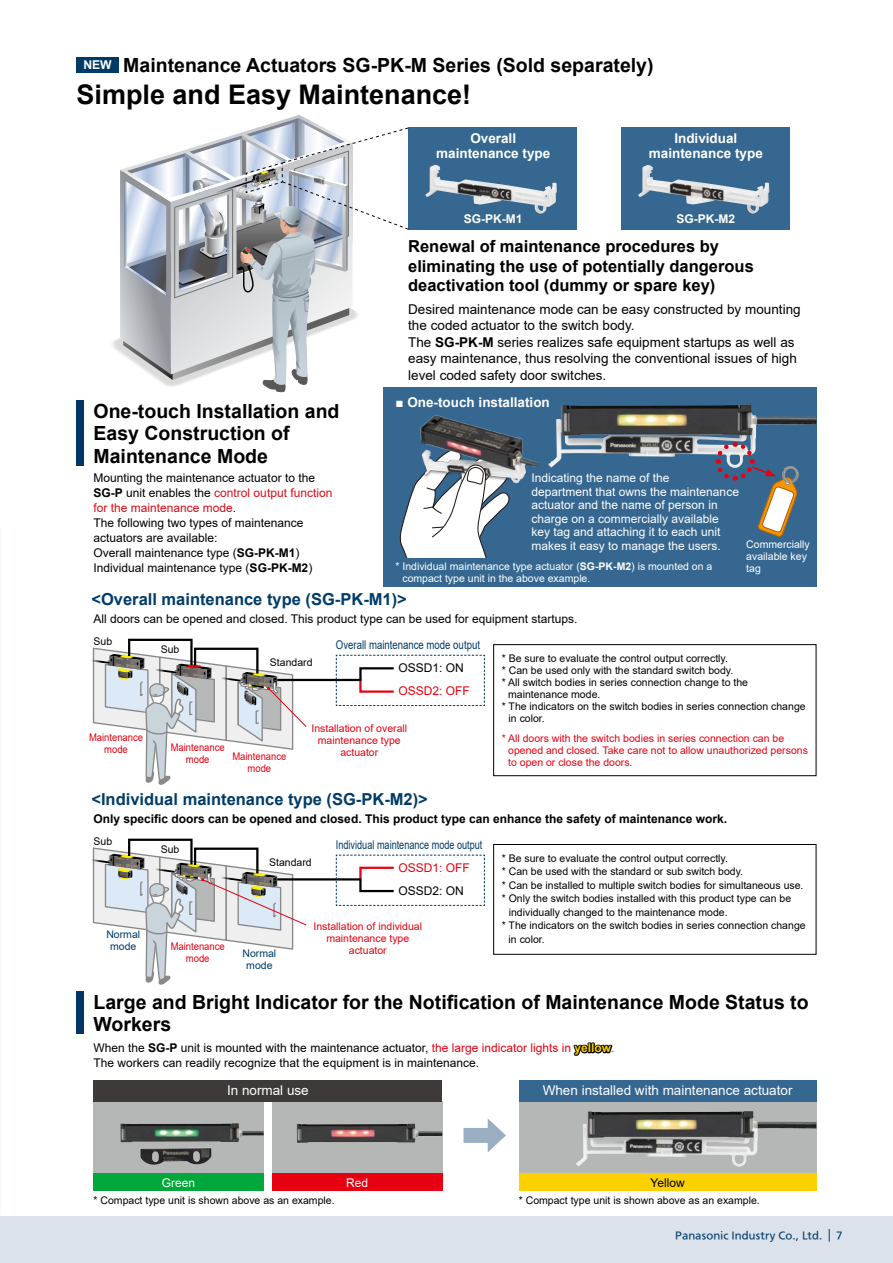
<style>
.page{position:relative;width:893px;height:1263px;background:#fff}
.page>*{position:absolute;margin:0;border:0;box-sizing:border-box;transform-origin:0 0}
.t1{font:700 27px "Arial";color:#000}
.t2{font:700 19.5px/22.5px "Arial";color:#000}
.t3{font:700 16.5px/19.5px "Arial";color:#000}
.t4{font:700 16.5px "Arial";color:#003b68}
.t5{font:13.5px/16.5px "Arial";color:#000}
.t6{font:700 13.5px/15px "Arial";color:#fff;text-align:center}
.t7{font:13.5px "Arial";color:#fff}
.t8{font:700 12.15px "Arial";color:#fff}
.t9{font:12px/15px "Arial";color:#000}
.t10{font:12px/13.5px "Arial";color:#fff}
.t11{font:700 12px "Arial";color:#000}
.t12{font:12px "Arial";color:#003b68;scale:.76 1}
.t13{font:12px "Arial";color:#003b68;scale:.8 1}
.t14{font:12px "Arial";color:#e60012}
.t15{font:700 12px "Arial";color:#fff}
.t16{font:10.5px "Arial";color:#000}
.t17{font:10.5px/12px "Arial";color:#e60012;text-align:center}
.t18{font:10.5px/12px "Arial";color:#fff}
.t19{font:10.5px/12px "Arial";color:#e60012;text-align:center;scale:.9 1}
.t20{font:10.5px/12px "Arial";color:#003b68;text-align:center}
.t21{font:9.75px "PUD Go Dp M";letter-spacing:.015em;color:#003b68}
.s1{font-weight:700}
.s2{color:#d80c18}
.s3{color:#e60012}
</style>
<div class="page">
<div style="left:383px;top:387px;width:433px;height:200px;background:#356790"></div>
<img style="left:561px;top:404px;width:255px;height:55px">
<div style="left:408px;top:128px;width:169px;height:102px;background:#356790"></div>
<div style="left:621px;top:128px;width:168px;height:102px;background:#356790"></div>
<div style="left:77px;top:400px;width:7px;height:66px;background:#003567"></div>
<div style="left:77px;top:991px;width:7px;height:42px;background:#003567"></div>
<div style="left:94px;top:1101px;width:170px;height:77px;background:#b5b6b6"></div>
<div style="left:519px;top:1101px;width:297px;height:77px;background:#b5b6b6"></div>
<div style="left:272px;top:1101px;width:170px;height:77px;background:#b5b6b6"></div>
<div style="left:493px;top:644px;width:323px;height:132px;border:1px solid #000"></div>
<div style="left:493px;top:844px;width:323px;height:111px;border:1px solid #000"></div>
<div style="left:463px;top:1128px;width:32px;height:15px;background:#9aaec2"></div>
<svg style="left:488px;top:1119px;width:18px;height:33px"></svg>
<hr style="left:277px;top:878px;width:84px;height:2px;background:#000">
<hr style="left:277px;top:679px;width:84px;height:2px;background:#000">
<svg style="left:713px;top:440px;width:87px;height:97px"></svg>
<img style="left:297px;top:1124px;width:145px;height:19px">
<img style="left:120px;top:1123px;width:144px;height:42px">
<img style="left:576px;top:1111px;width:240px;height:56px">
<div style="left:519px;top:1080px;width:297px;height:21px;background:#356790"></div>
<div style="left:94px;top:1080px;width:348px;height:21px;background:#3e3a39"></div>
<img style="left:425px;top:165px;width:132px;height:49px">
<svg style="left:92px;top:838px;width:215px;height:147px"></svg>
<svg style="left:92px;top:638px;width:215px;height:147px"></svg>
<svg style="left:112px;top:115px;width:297px;height:278px"></svg>
<img style="left:638px;top:165px;width:131px;height:49px">
<div style="left:94px;top:1174px;width:170px;height:17px;background:#00a73b"></div>
<div style="left:272px;top:1174px;width:170px;height:17px;background:#e60012"></div>
<div style="left:519px;top:1174px;width:297px;height:17px;background:#fdd000"></div>
<img style="left:419px;top:414px;width:142px;height:70px">
<svg style="left:399px;top:447px;width:114px;height:110px"></svg>
<svg style="left:336px;top:654px;width:149px;height:52px"></svg>
<svg style="left:336px;top:854px;width:149px;height:52px"></svg>
<div style="left:77px;top:57px;width:42px;height:16px;background:#003b68"></div>
<div style="left:0;top:1216px;width:893px;height:47px;background:#dce2eb"></div>
<svg style="left:829px;top:1229px;width:1px;height:13px"></svg>
<h2 class="t2" style="left:123px;top:54px;width:532px">Maintenance Actuators SG-PK-M Series (Sold separately)</h2>
<h1 class="t1" style="left:77px;top:75px;width:396px">Simple and Easy Maintenance!</h1>
<p class="t8" style="left:83px;top:57px;width:30px">NEW</p>
<p class="t6" style="left:436px;top:131px;width:116px">Overall maintenance type</p>
<p class="t6" style="left:649px;top:131px;width:116px">Individual maintenance type</p>
<p class="t15" style="left:464px;top:210px;width:60px">SG-PK-M1</p>
<p class="t15" style="left:676px;top:210px;width:60px">SG-PK-M2</p>
<h2 class="t2" style="left:94px;top:400px;width:247px">One-touch Installation and<br>Easy Construction of<br>Maintenance Mode</h2>
<p class="t9" style="left:94px;top:470px;width:240px">Mounting the maintenance actuator to the <span class="s1">SG-P</span> unit enables the <span class="s2">control output function for the maintenance mode</span>.<br>The following two types of maintenance actuators are available:<br>Overall maintenance type (<span class="s1">SG-PK-M1</span>)<br>Individual maintenance type (<span class="s1">SG-PK-M2</span>)</p>
<h3 class="t3" style="left:408px;top:237px;width:347px">Renewal of maintenance procedures by eliminating the use of potentially dangerous deactivation tool (dummy or spare key)</h3>
<p class="t5" style="left:408px;top:300px;width:394px">Desired maintenance mode can be easy constructed by mounting the coded actuator to the switch body.<br>The <span class="s1">SG-PK-M</span> series realizes safe equipment startups as well as easy maintenance, thus resolving the conventional issues of high level coded safety door switches.</p>
<p class="t6" style="left:395px;top:395px;width:156px">■ One-touch installation</p>
<p class="t10" style="left:531px;top:471px;width:209px">Indicating the name of the<br>department that owns the maintenance actuator and the name of person in charge on a commercially available key tag and attaching it to each unit makes it easy to manage the users.</p>
<p class="t18" style="left:746px;top:538px;width:65px">Commercially available key tag</p>
<p class="t18" style="left:402px;top:561px;width:311px;text-indent:-7px">* Individual maintenance type actuator (<span class="s1">SG-PK-M2</span>) is mounted on a compact type unit in the above example.</p>
<h3 class="t4" style="left:91px;top:588px;width:317px">&lt;Overall maintenance type (SG-PK-M1)&gt;</h3>
<p class="t9" style="left:94px;top:611px;width:486px">All doors can be opened and closed. This product type can be used for equipment startups.</p>
<p class="t16" style="left:94px;top:634px;width:20px">Sub</p>
<p class="t19" style="left:89px;top:731px;width:62px">Maintenance mode</p>
<p class="t16" style="left:161px;top:642px;width:20px">Sub</p>
<p class="t16" style="left:270px;top:655px;width:44px">Standard</p>
<p class="t13" style="left:336px;top:636px;width:182px">Overall maintenance mode output</p>
<p class="t9" style="left:398px;top:661px;width:67px">OSSD1: ON</p>
<p class="t14" style="left:398px;top:683px;width:73px">OSSD2: OFF</p>
<p class="t19" style="left:171px;top:741px;width:62px">Maintenance mode</p>
<p class="t19" style="left:232px;top:750px;width:62px">Maintenance mode</p>
<p class="t17" style="left:311px;top:722px;width:97px">Installation of overall maintenance type actuator</p>
<h3 class="t4" style="left:91px;top:788px;width:338px">&lt;Individual maintenance type (SG-PK-M2)&gt;</h3>
<p class="t16" style="left:502px;top:651px;width:228px">* Be sure to evaluate the control output correctly.</p>
<p class="t16" style="left:502px;top:663px;width:233px">* Can be used only with the standard switch body.</p>
<p class="t16" style="left:502px;top:675px;width:248px">* All switch bodies in series connection change to the</p>
<p class="t16" style="left:508px;top:687px;width:94px">maintenance mode.</p>
<p class="t16" style="left:502px;top:699px;width:305px">* The indicators on the switch bodies in series connection change</p>
<p class="t16" style="left:509px;top:711px;width:38px">in color.</p>
<p class="t17" style="left:508px;top:732px;width:301px;text-align:left;text-indent:-6px">* All doors with the switch bodies in series connection can be opened and closed. Take care not to allow unauthorized persons to open or close the doors.</p>
<p class="t11" style="left:94px;top:810px;width:635px">Only specific doors can be opened and closed. This product type can enhance the safety of maintenance work.</p>
<p class="t16" style="left:94px;top:834px;width:20px">Sub</p>
<p class="t20" style="left:106px;top:928px;width:35px">Normal mode</p>
<p class="t16" style="left:161px;top:842px;width:20px">Sub</p>
<p class="t19" style="left:171px;top:940px;width:62px">Maintenance mode</p>
<p class="t16" style="left:269px;top:855px;width:44px">Standard</p>
<p class="t12" style="left:336px;top:836px;width:194px">Individual maintenance mode output</p>
<p class="t14" style="left:398px;top:859px;width:73px">OSSD1: OFF</p>
<p class="t9" style="left:398px;top:883px;width:67px">OSSD2: ON</p>
<p class="t20" style="left:242px;top:947px;width:35px">Normal mode</p>
<p class="t17" style="left:314px;top:920px;width:110px">Installation of individual maintenance type actuator</p>
<p class="t16" style="left:502px;top:851px;width:228px">* Be sure to evaluate the control output correctly.</p>
<p class="t16" style="left:502px;top:864px;width:243px">* Can be used with the standard or sub switch body.</p>
<p class="t16" style="left:502px;top:878px;width:303px">* Can be installed to multiple switch bodies for simultaneous use.</p>
<p class="t16" style="left:502px;top:891px;width:291px">* Only the switch bodies installed with this product type can be</p>
<p class="t16" style="left:509px;top:905px;width:220px">individually changed to the maintenance mode.</p>
<p class="t16" style="left:502px;top:918px;width:305px">* The indicators on the switch bodies in series connection change</p>
<p class="t16" style="left:509px;top:932px;width:38px">in color.</p>
<h2 class="t2" style="left:94px;top:991px;width:717px">Large and Bright Indicator for the Notification of Maintenance Mode Status to<br>Workers</h2>
<p class="t9" style="left:94px;top:1040px;width:522px">When the <span class="s1">SG-P</span> unit is mounted with the maintenance actuator, <span class="s3">the large indicator lights in</span> <span class="s1">yellow</span><span class="s3">.<br></span>The workers can readily recognize that the equipment is in maintenance.</p>
<p class="t7" style="left:227px;top:1081px;width:83px">In normal use</p>
<p class="t7" style="left:543px;top:1081px;width:251px">When installed with maintenance actuator</p>
<p class="t10" style="left:162px;top:1175px;width:35px">Green</p>
<p class="t10" style="left:346px;top:1175px;width:24px">Red</p>
<p class="t9" style="left:650px;top:1175px;width:36px">Yellow</p>
<p class="t16" style="left:94px;top:1193px;width:243px">* Compact type unit is shown above as an example.</p>
<p class="t16" style="left:519px;top:1193px;width:243px">* Compact type unit is shown above as an example.</p>
<p class="t21" style="left:675px;top:1228px;width:149px">Panasonic Industry Co., Ltd.</p>
<p class="t21" style="left:836px;top:1228px;width:8px">7</p>
</div>
